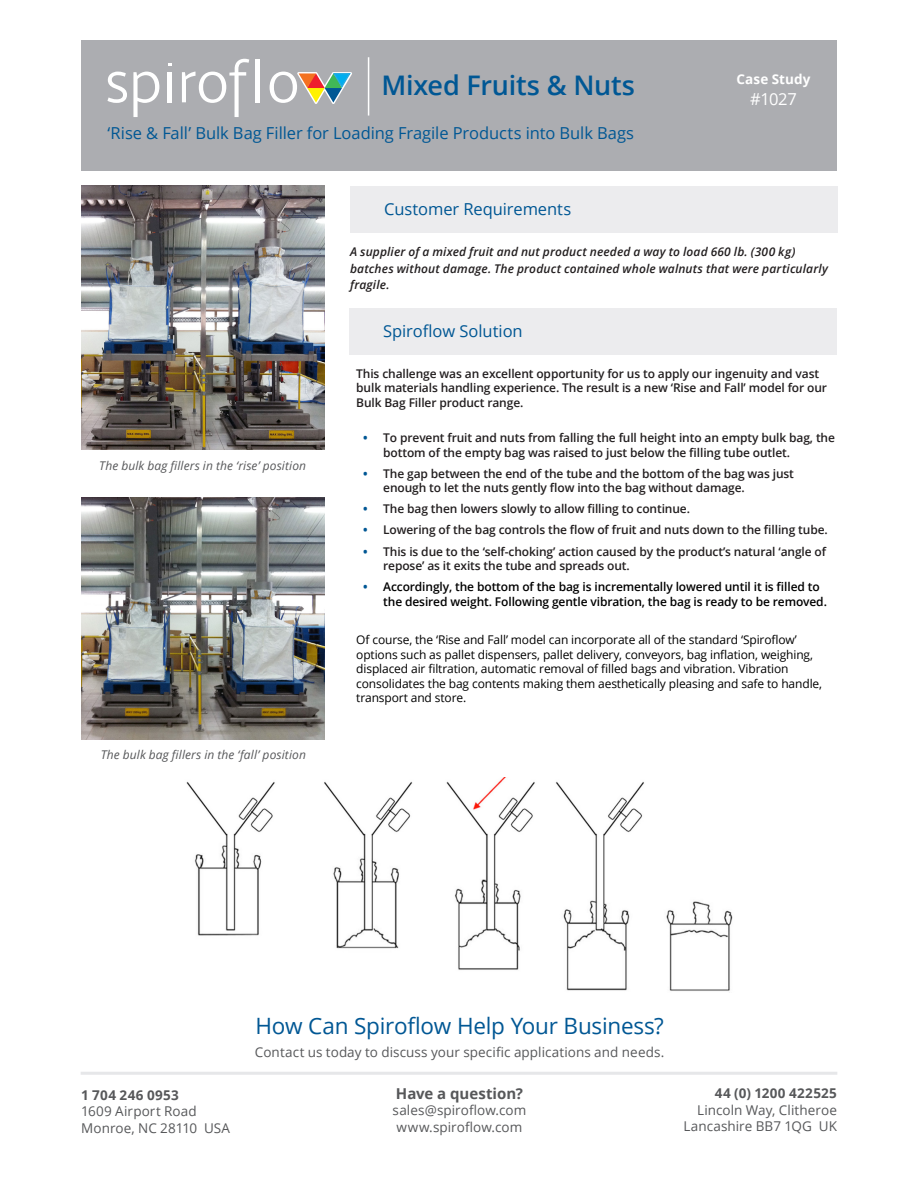
<style>
.page{position:relative;width:918px;height:1188px;background:#fff}
.page>*{position:absolute;margin:0;border:0;box-sizing:border-box;transform-origin:0 0}
.Page_Title{font:600 27px "Open Sans";letter-spacing:-.01em;color:#005794}
.t1{font:22.5px "Open Sans";letter-spacing:-.01em;color:#005794}
.Page_Subtitle{font:16.5px "Open Sans";letter-spacing:-.005em;color:#005794}
.Section_Title{font:16.5px "Open Sans";letter-spacing:-.005em;color:#005794}
.t2{font:16.5px "Open Sans";color:#fff}
.t3{font:700 15px "Open Sans";color:#57585a}
.t4{font:13.5px "Open Sans";letter-spacing:.005em;color:#57585a}
.t5{font:700 13.5px "Open Sans";letter-spacing:.025em;color:#57585a}
.t6{font:700 13.5px "Open Sans";letter-spacing:.01em;color:#fff}
.Blue_Bullets{font:600 12px/14.4px "Open Sans";letter-spacing:-.01em;color:#231f20}
.Blue_Bullets-2{font:12px/14.4px "Open Sans";letter-spacing:-.01em;color:#000}
.Intro_Paragraph{font:italic 600 12px/16.5px "Open Sans";letter-spacing:.01em;color:#231f20}
.t7{font:600 12px/14.4px "Open Sans";letter-spacing:-.01em;color:#000}
.Picture_Caption{font:italic 12px "Open Sans";letter-spacing:.01em;color:#57585a}
.s1{font-weight:700;color:#005794}
</style>
<div class="page">
<div style="left:81px;top:40px;width:756px;height:131px;background:#acadb1"></div>
<div style="left:350px;top:186px;width:488px;height:47px;background:#ececee"></div>
<svg style="left:107px;top:72px;width:20px;height:31px"></svg>
<svg style="left:133px;top:72px;width:26px;height:45px"></svg>
<div style="left:167px;top:72px;width:5px;height:30px;background:#fff"></div>
<svg style="left:182px;top:59px;width:67px;height:58px"></svg>
<hr style="left:256px;top:59px;width:4px;height:43px;background:#fff">
<svg style="left:270px;top:72px;width:82px;height:32px"></svg>
<svg style="left:168px;top:63px;width:4px;height:3px"></svg>
<hr style="left:368px;top:57px;width:1px;height:59px;background:#fff">
<hr style="left:81px;top:1072px;width:756px;height:3px;background:#e6e7e9">
<div style="left:350px;top:308px;width:487px;height:47px;background:#ececee"></div>
<img style="left:81px;top:186px;width:243px;height:263px">
<img style="left:81px;top:498px;width:243px;height:242px">
<img style="left:186px;top:778px;width:547px;height:213px">
<p class="Page_Title" style="left:381px;top:66px;width:255px">Mixed Fruits &amp; Nuts</p>
<p class="Page_Subtitle" style="left:107px;top:122px;width:528px">‘Rise &amp; Fall’ Bulk Bag Filler for Loading Fragile Products into Bulk Bags</p>
<p class="t6" style="left:737px;top:70px;width:75px">Case Study</p>
<p class="t2" style="left:750px;top:88px;width:48px">#1027</p>
<p class="Picture_Caption" style="left:99px;top:458px;width:208px">The bulk bag fillers in the ‘rise’ position</p>
<p class="Picture_Caption" style="left:101px;top:746px;width:207px">The bulk bag fillers in the ‘fall’ position</p>
<p class="Section_Title" style="left:384px;top:198px;width:189px">Customer Requirements</p>
<p class="Intro_Paragraph" style="left:350px;top:243px;width:479px">A supplier of a mixed fruit and nut product needed a way to load 660 lb. (300 kg) batches without damage. The product contained whole walnuts that were particularly fragile.</p>
<p class="Section_Title" style="left:383px;top:320px;width:141px">Spiroflow Solution</p>
<p class="Blue_Bullets" style="left:356px;top:366px;width:472px">This challenge was an excellent opportunity for us to apply our ingenuity and vast bulk materials handling experience. The result is a new ‘Rise and Fall’ model for our<br>Bulk Bag Filler product range.</p>
<p class="Blue_Bullets" style="left:383px;top:430px;width:453px;text-indent:-20px"><span class="s1">•</span> To prevent fruit and nuts from falling the full height into an empty bulk bag, the bottom of the empty bag was raised to just below the filling tube outlet.</p>
<p class="Blue_Bullets" style="left:383px;top:466px;width:412px;text-indent:-20px"><span class="s1">•</span> The gap between the end of the tube and the bottom of the bag was just enough to let the nuts gently flow into the bag without damage.</p>
<p class="Blue_Bullets" style="left:363px;top:501px;width:329px"><span class="s1">•</span> The bag then lowers slowly to allow filling to continue.</p>
<p class="Blue_Bullets" style="left:363px;top:523px;width:466px"><span class="s1">•</span> Lowering of the bag controls the flow of fruit and nuts down to the filling tube.</p>
<p class="Blue_Bullets" style="left:383px;top:544px;width:444px;text-indent:-20px"><span class="s1">•</span> This is due to the ‘self-choking’ action caused by the product’s natural ‘angle of repose’ as it exits the tube and spreads out.</p>
<p class="t7" style="left:383px;top:579px;width:445px;text-indent:-20px"><span class="s1">•</span> Accordingly, the bottom of the bag is incrementally lowered until it is filled to the desired weight. Following gentle vibration, the bag is ready to be removed.</p>
<p class="Blue_Bullets-2" style="left:356px;top:632px;width:467px">Of course, the ‘Rise and Fall’ model can incorporate all of the standard ‘Spiroflow’ options such as pallet dispensers, pallet delivery, conveyors, bag inflation, weighing, displaced air filtration, automatic removal of filled bags and vibration. Vibration consolidates the bag contents making them aesthetically pleasing and safe to handle, transport and store.</p>
<p class="t5" style="left:81px;top:1085px;width:99px">1 704 246 0953</p>
<p class="t4" style="left:81px;top:1102px;width:117px">1609 Airport Road</p>
<p class="t4" style="left:81px;top:1119px;width:150px">Monroe, NC 28110 USA</p>
<p class="t1" style="left:255px;top:1011px;width:410px">How Can Spiroflow Help Your Business?</p>
<p class="t4" style="left:255px;top:1043px;width:411px">Contact us today to discuss your specific applications and needs.</p>
<p class="t3" style="left:396px;top:1083px;width:129px">Have a question?</p>
<p class="t4" style="left:393px;top:1101px;width:135px">sales@spiroflow.com</p>
<p class="t4" style="left:397px;top:1118px;width:127px">www.spiroflow.com</p>
<p class="t5" style="left:715px;top:1084px;width:124px">44 (0) 1200 422525</p>
<p class="t4" style="left:697px;top:1101px;width:141px">Lincoln Way, Clitheroe</p>
<p class="t4" style="left:683px;top:1117px;width:155px">Lancashire BB7 1QG UK</p>
</div>
